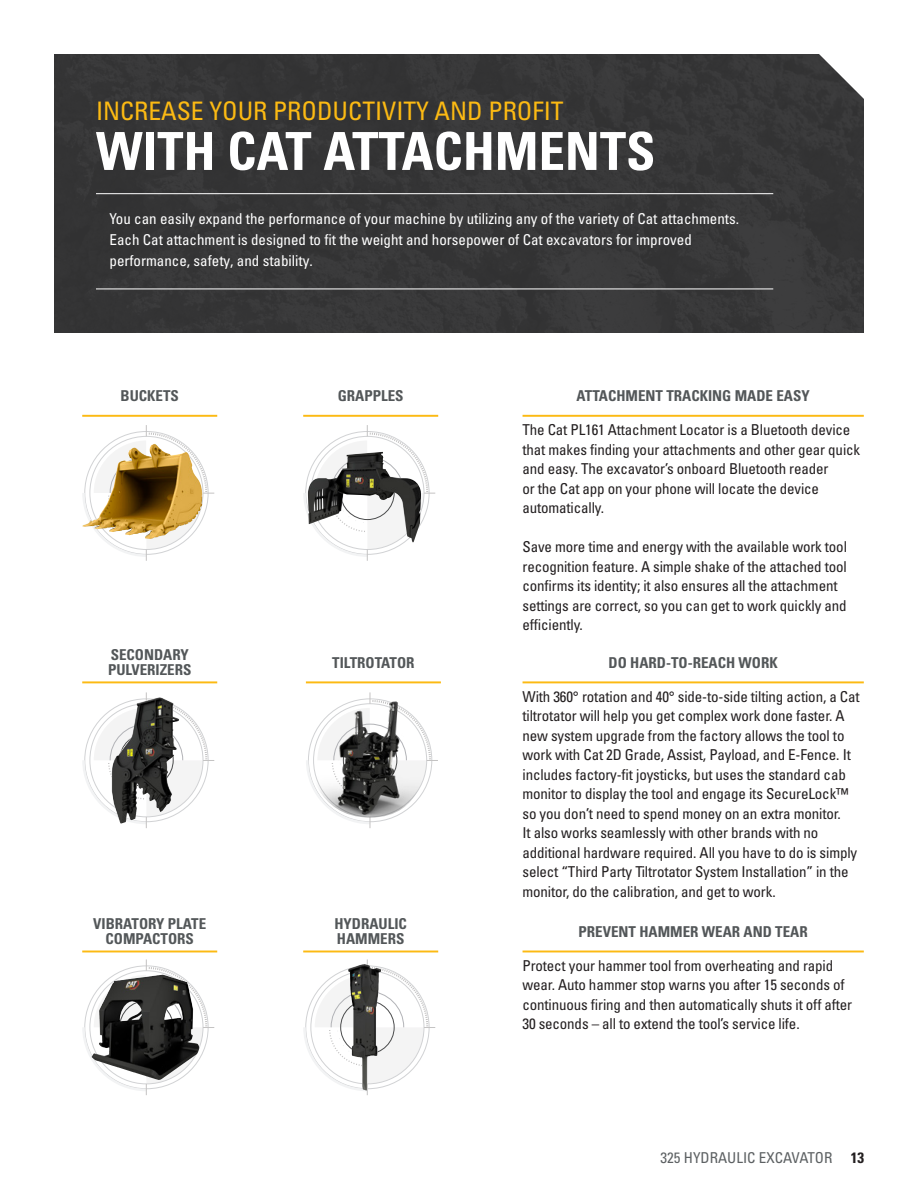
<style>
.page{position:relative;width:918px;height:1188px;background:#fff}
.page>*{position:absolute;margin:0;border:0;box-sizing:border-box;transform-origin:0 0}
.t1{font:52.5px "Univers LTCYR 67 Bold Cond";color:#fff}
.t2{font:condensed 25.5px "Univers LTCYR 57";color:#fcba13}
.t3{font:condensed 15px/19.5px "Univers LT Std";letter-spacing:-.01em;color:#231f20}
.t4{font:condensed 15px/21px "Univers LTCYR 57";color:#fff}
.t5{font:700 condensed 15px/15px "Univers LT Std";color:#535759}
.t6{font:condensed 15px "Univers LTCYR 57";color:#5d6163}
.s1{font-family:"Univers LTCYR 67 Bold Cond";font-stretch:normal;color:#231f20}
</style>
<div class="page">
<div style="left:54px;top:54px;width:810px;height:279px;background:#363637"></div>
<hr style="left:96px;top:193px;width:677px;height:1px;background:#fff">
<hr style="left:96px;top:289px;width:677px;height:1px;background:#fff">
<hr style="left:82px;top:415px;width:135px;height:2px;background:#fcba13">
<svg style="left:99px;top:425px;width:115px;height:136px"></svg>
<hr style="left:303px;top:415px;width:135px;height:2px;background:#fcba13">
<svg style="left:303px;top:425px;width:132px;height:136px"></svg>
<hr style="left:82px;top:681px;width:135px;height:2px;background:#fcba13">
<svg style="left:83px;top:692px;width:131px;height:136px"></svg>
<hr style="left:82px;top:951px;width:135px;height:1px;background:#fcba13">
<svg style="left:83px;top:959px;width:131px;height:136px"></svg>
<hr style="left:303px;top:951px;width:135px;height:1px;background:#fcba13">
<svg style="left:304px;top:959px;width:131px;height:136px"></svg>
<hr style="left:306px;top:681px;width:135px;height:2px;background:#fcba13">
<svg style="left:306px;top:692px;width:132px;height:136px"></svg>
<hr style="left:523px;top:415px;width:341px;height:2px;background:#fcba13">
<hr style="left:523px;top:681px;width:341px;height:2px;background:#fcba13">
<hr style="left:523px;top:951px;width:341px;height:1px;background:#fcba13">
<img style="left:348px;top:964px;width:33px;height:127px">
<img style="left:309px;top:696px;width:117px;height:122px">
<img style="left:308px;top:452px;width:113px;height:90px">
<img style="left:82px;top:444px;width:72px;height:91px">
<img style="left:112px;top:697px;width:46px;height:116px">
<img style="left:92px;top:975px;width:69px;height:103px">
<h2 class="t2" style="left:96px;top:95px;width:469px">INCREASE YOUR PRODUCTIVITY AND PROFIT</h2>
<h1 class="t1" style="left:96px;top:119px;width:561px">WITH CAT ATTACHMENTS</h1>
<p class="t4" style="left:110px;top:208px;width:631px">You can easily expand the performance of your machine by utilizing any of the variety of Cat attachments.<br>Each Cat attachment is designed to fit the weight and horsepower of Cat excavators for improved performance, safety, and stability.</p>
<p class="t5" style="left:121px;top:388px;width:60px">BUCKETS</p>
<p class="t5" style="left:338px;top:388px;width:67px">GRAPPLES</p>
<p class="t5" style="left:108px;top:647px;width:85px">SECONDARY<br>PULVERIZERS</p>
<p class="t5" style="left:332px;top:655px;width:84px">TILTROTATOR</p>
<p class="t5" style="left:93px;top:917px;width:114px;text-align:center">VIBRATORY PLATE<br>COMPACTORS</p>
<p class="t5" style="left:334px;top:917px;width:74px">HYDRAULIC<br>HAMMERS</p>
<p class="t5" style="left:577px;top:388px;width:235px">ATTACHMENT TRACKING MADE EASY</p>
<p class="t3" style="left:523px;top:420px;width:339px">The Cat PL161 Attachment Locator is a Bluetooth device that makes finding your attachments and other gear quick and easy. The excavator’s onboard Bluetooth reader<br>or the Cat app on your phone will locate the device automatically.</p>
<p class="t3" style="left:523px;top:537px;width:326px">Save more time and energy with the available work tool recognition feature. A simple shake of the attached tool confirms its identity; it also ensures all the attachment settings are correct, so you can get to work quickly and efficiently.</p>
<p class="t5" style="left:609px;top:655px;width:171px">DO HARD-TO-REACH WORK</p>
<p class="t3" style="left:523px;top:686px;width:339px">With 360° rotation and 40° side-to-side tilting action, a Cat tiltrotator will help you get complex work done faster. A new system upgrade from the factory allows the tool to work with Cat 2D Grade, Assist, Payload, and E-Fence. It includes factory-fit joysticks, but uses the standard cab monitor to display the tool and engage its SecureLock™ so you don’t need to spend money on an extra monitor.<br>It also works seamlessly with other brands with no additional hardware required. All you have to do is simply select “Third Party Tiltrotator System Installation” in the monitor, do the calibration, and get to work.</p>
<p class="t5" style="left:579px;top:924px;width:231px">PREVENT HAMMER WEAR AND TEAR</p>
<p class="t3" style="left:523px;top:956px;width:331px">Protect your hammer tool from overheating and rapid wear. Auto hammer stop warns you after 15 seconds of continuous firing and then automatically shuts it off after 30 seconds – all to extend the tool’s service life.</p>
<p class="t6" style="left:661px;top:1148px;width:205px">325 HYDRAULIC EXCAVATOR <span class="s1">13</span></p>
</div>
